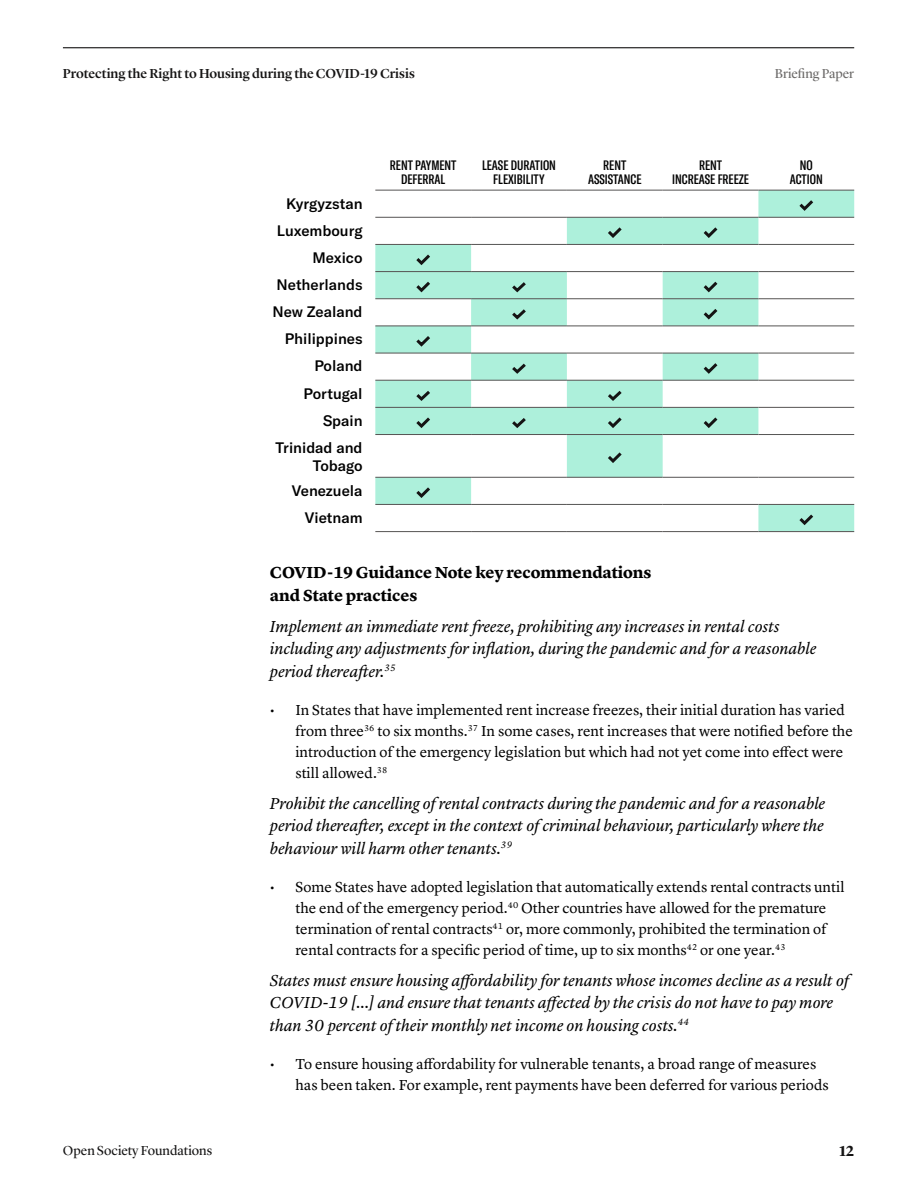
<style>
.page{position:relative;width:918px;height:1188px;background:#fff}
.page>*{position:absolute;margin:0;border:0;box-sizing:border-box;transform-origin:0 0}
.Body{font:italic 16.5px/22.5px "Lyon Text";letter-spacing:-.005em;color:#000}
.t1{font:700 16.5px/22.5px "Lyon Text";letter-spacing:-.005em;color:#000}
.t2{font:15px/21px "Lyon Text";color:#000}
.t3{font:500 15px/18px "GT America";color:#000;text-align:right}
.t4{font:700 15px "Lyon Display";color:#151414}
.t5{font:500 extra-condensed 13.5px/13.5px "GT America";color:#000;text-align:center}
.t6{font:500 13.5px "Lyon Display";color:#151414}
.t7{font:13.5px "Lyon Display";color:#151414}
.t8{font:13.5px "Lyon Display";color:#6b6968}
</style>
<div class="page">
<hr style="left:63px;top:47px;width:791px;height:1px;background:#151414">
<svg style="left:375px;top:191px;width:479px;height:340px"></svg>
<hr style="left:375px;top:190px;width:96px;height:1px;background:#565453">
<hr style="left:471px;top:190px;width:96px;height:1px;background:#565453">
<hr style="left:567px;top:190px;width:96px;height:1px;background:#565453">
<hr style="left:663px;top:190px;width:95px;height:1px;background:#565453">
<hr style="left:758px;top:190px;width:96px;height:1px;background:#565453">
<hr style="left:375px;top:217px;width:96px;height:1px;background:#565453">
<hr style="left:471px;top:217px;width:96px;height:1px;background:#565453">
<hr style="left:567px;top:217px;width:96px;height:1px;background:#565453">
<hr style="left:663px;top:217px;width:95px;height:1px;background:#565453">
<hr style="left:758px;top:217px;width:96px;height:1px;background:#565453">
<hr style="left:375px;top:244px;width:96px;height:1px;background:#565453">
<hr style="left:471px;top:244px;width:96px;height:1px;background:#565453">
<hr style="left:567px;top:244px;width:96px;height:1px;background:#565453">
<hr style="left:663px;top:244px;width:95px;height:1px;background:#565453">
<hr style="left:758px;top:244px;width:96px;height:1px;background:#565453">
<hr style="left:375px;top:271px;width:96px;height:1px;background:#565453">
<hr style="left:471px;top:271px;width:96px;height:1px;background:#565453">
<hr style="left:567px;top:271px;width:96px;height:1px;background:#565453">
<hr style="left:663px;top:271px;width:95px;height:1px;background:#565453">
<hr style="left:758px;top:271px;width:96px;height:1px;background:#565453">
<hr style="left:375px;top:298px;width:96px;height:1px;background:#565453">
<hr style="left:471px;top:298px;width:96px;height:1px;background:#565453">
<hr style="left:567px;top:298px;width:96px;height:1px;background:#565453">
<hr style="left:663px;top:298px;width:95px;height:1px;background:#565453">
<hr style="left:758px;top:298px;width:96px;height:1px;background:#565453">
<hr style="left:375px;top:326px;width:96px;height:1px;background:#565453">
<hr style="left:471px;top:326px;width:96px;height:1px;background:#565453">
<hr style="left:567px;top:326px;width:96px;height:1px;background:#565453">
<hr style="left:663px;top:326px;width:95px;height:1px;background:#565453">
<hr style="left:758px;top:326px;width:96px;height:1px;background:#565453">
<hr style="left:375px;top:353px;width:96px;height:1px;background:#565453">
<hr style="left:471px;top:353px;width:96px;height:1px;background:#565453">
<hr style="left:567px;top:353px;width:96px;height:1px;background:#565453">
<hr style="left:663px;top:353px;width:95px;height:1px;background:#565453">
<hr style="left:758px;top:353px;width:96px;height:1px;background:#565453">
<hr style="left:375px;top:380px;width:96px;height:1px;background:#565453">
<hr style="left:471px;top:380px;width:96px;height:1px;background:#565453">
<hr style="left:567px;top:380px;width:96px;height:1px;background:#565453">
<hr style="left:663px;top:380px;width:95px;height:1px;background:#565453">
<hr style="left:758px;top:380px;width:96px;height:1px;background:#565453">
<hr style="left:375px;top:407px;width:96px;height:1px;background:#565453">
<hr style="left:471px;top:407px;width:96px;height:1px;background:#565453">
<hr style="left:567px;top:407px;width:96px;height:1px;background:#565453">
<hr style="left:663px;top:407px;width:95px;height:1px;background:#565453">
<hr style="left:758px;top:407px;width:96px;height:1px;background:#565453">
<hr style="left:375px;top:434px;width:96px;height:1px;background:#565453">
<hr style="left:471px;top:434px;width:96px;height:1px;background:#565453">
<hr style="left:567px;top:434px;width:96px;height:1px;background:#565453">
<hr style="left:663px;top:434px;width:95px;height:1px;background:#565453">
<hr style="left:758px;top:434px;width:96px;height:1px;background:#565453">
<hr style="left:375px;top:477px;width:96px;height:1px;background:#565453">
<hr style="left:471px;top:477px;width:96px;height:1px;background:#565453">
<hr style="left:567px;top:477px;width:96px;height:1px;background:#565453">
<hr style="left:663px;top:477px;width:95px;height:1px;background:#565453">
<hr style="left:758px;top:477px;width:96px;height:1px;background:#565453">
<hr style="left:375px;top:504px;width:96px;height:1px;background:#565453">
<hr style="left:471px;top:504px;width:96px;height:1px;background:#565453">
<hr style="left:567px;top:504px;width:96px;height:1px;background:#565453">
<hr style="left:663px;top:504px;width:95px;height:1px;background:#565453">
<hr style="left:758px;top:504px;width:96px;height:1px;background:#565453">
<hr style="left:375px;top:531px;width:96px;height:1px;background:#565453">
<hr style="left:471px;top:531px;width:96px;height:1px;background:#565453">
<hr style="left:567px;top:531px;width:96px;height:1px;background:#565453">
<hr style="left:663px;top:531px;width:95px;height:1px;background:#565453">
<hr style="left:758px;top:531px;width:96px;height:1px;background:#565453">
<svg style="left:796px;top:197px;width:20px;height:16px"></svg>
<svg style="left:605px;top:224px;width:20px;height:16px"></svg>
<svg style="left:700px;top:224px;width:21px;height:16px"></svg>
<svg style="left:413px;top:251px;width:20px;height:16px"></svg>
<svg style="left:413px;top:279px;width:20px;height:15px"></svg>
<svg style="left:509px;top:279px;width:20px;height:15px"></svg>
<svg style="left:700px;top:279px;width:21px;height:15px"></svg>
<svg style="left:509px;top:306px;width:20px;height:16px"></svg>
<svg style="left:700px;top:306px;width:21px;height:16px"></svg>
<svg style="left:413px;top:333px;width:20px;height:16px"></svg>
<svg style="left:509px;top:360px;width:20px;height:16px"></svg>
<svg style="left:700px;top:360px;width:21px;height:16px"></svg>
<svg style="left:413px;top:388px;width:20px;height:15px"></svg>
<svg style="left:605px;top:388px;width:20px;height:15px"></svg>
<svg style="left:413px;top:414px;width:20px;height:16px"></svg>
<svg style="left:509px;top:415px;width:20px;height:15px"></svg>
<svg style="left:605px;top:414px;width:20px;height:16px"></svg>
<svg style="left:700px;top:414px;width:21px;height:16px"></svg>
<svg style="left:605px;top:449px;width:20px;height:16px"></svg>
<svg style="left:413px;top:484px;width:20px;height:16px"></svg>
<svg style="left:796px;top:511px;width:20px;height:16px"></svg>
<p class="t6" style="left:63px;top:63px;width:353px">Protecting the Right to Housing during the COVID-19 Crisis</p>
<p class="t8" style="left:775px;top:63px;width:81px">Briefing Paper</p>
<p class="t3" style="left:286px;top:194px;width:78px">Kyrgyzstan</p>
<p class="t3" style="left:277px;top:221px;width:87px">Luxembourg</p>
<p class="t3" style="left:313px;top:248px;width:52px">Mexico</p>
<p class="t3" style="left:277px;top:276px;width:88px">Netherlands</p>
<p class="t3" style="left:272px;top:303px;width:92px">New Zealand</p>
<p class="t3" style="left:285px;top:330px;width:79px">Philippines</p>
<p class="t3" style="left:314px;top:357px;width:50px">Poland</p>
<p class="t3" style="left:304px;top:384px;width:60px">Portugal</p>
<p class="t3" style="left:323px;top:411px;width:41px">Spain</p>
<p class="t3" style="left:276px;top:439px;width:89px">Trinidad and<br>Tobago</p>
<p class="t3" style="left:292px;top:481px;width:72px">Venezuela</p>
<p class="t3" style="left:305px;top:508px;width:59px">Vietnam</p>
<p class="t5" style="left:390px;top:159px;width:68px">RENT PAYMENT<br>DEFERRAL</p>
<p class="t5" style="left:482px;top:159px;width:75px">LEASE DURATION<br>FLEXIBILITY</p>
<p class="t5" style="left:588px;top:159px;width:55px">RENT<br>ASSISTANCE</p>
<p class="t5" style="left:672px;top:159px;width:78px">RENT<br>INCREASE FREEZE</p>
<p class="t5" style="left:790px;top:159px;width:34px">NO<br>ACTION</p>
<h3 class="t1" style="left:270px;top:560px;width:383px">COVID-19 Guidance Note key recommendations and State practices</h3>
<p class="Body" style="left:270px;top:613px;width:548px">Implement an immediate rent freeze, prohibiting any increases in rental costs including any adjustments for inflation, during the pandemic and for a reasonable period thereafter.<sup>35</sup></p>
<p class="t2" style="left:295px;top:698px;width:559px;text-indent:-26px">• In States that have implemented rent increase freezes, their initial duration has varied from three<sup>36</sup> to six months.<sup>37</sup> In some cases, rent increases that were notified before the introduction of the emergency legislation but which had not yet come into effect were still allowed.<sup>38</sup></p>
<p class="Body" style="left:270px;top:790px;width:557px;text-align:justify">Prohibit the cancelling of rental contracts during the pandemic and for a reasonable period thereafter, except in the context of criminal behaviour, particularly where the behaviour will harm other tenants.<sup>39</sup></p>
<p class="t2" style="left:295px;top:875px;width:551px;text-indent:-26px">• Some States have adopted legislation that automatically extends rental contracts until the end of the emergency period.<sup>40</sup> Other countries have allowed for the premature termination of rental contracts<sup>41</sup> or, more commonly, prohibited the termination of rental contracts for a specific period of time, up to six months<sup>42</sup> or one year.<sup>43</sup></p>
<p class="Body" style="left:270px;top:967px;width:581px">States must ensure housing affordability for tenants whose incomes decline as a result of<br>COVID-19 […] and ensure that tenants affected by the crisis do not have to pay more than 30 percent of their monthly net income on housing costs.<sup>44</sup></p>
<p class="t2" style="left:295px;top:1052px;width:535px;text-indent:-26px">• To ensure housing affordability for vulnerable tenants, a broad range of measures has been taken. For example, rent payments have been deferred for various periods</p>
<p class="t7" style="left:63px;top:1141px;width:151px">Open Society Foundations</p>
<p class="t4" style="left:839px;top:1140px;width:16px">12</p>
</div>
